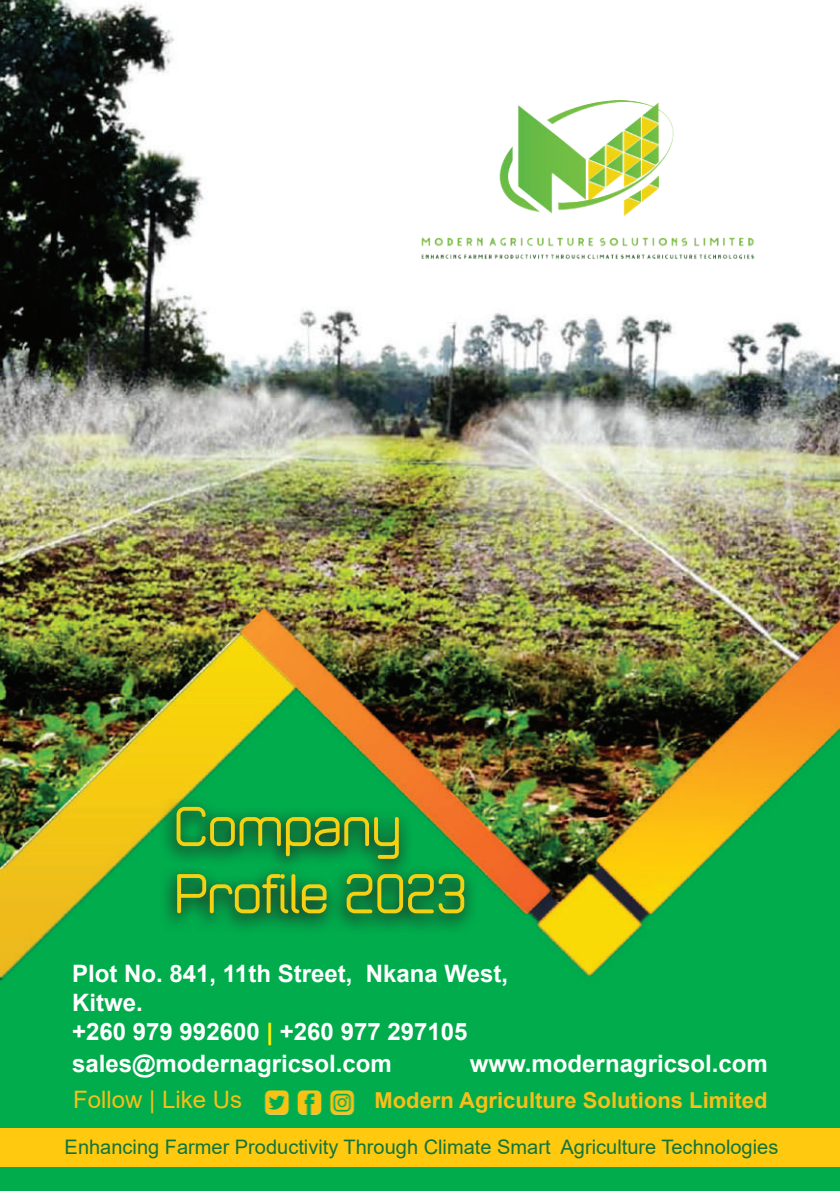
<style>
.page{position:relative;width:840px;height:1191px;background:#fff}
.page>*{position:absolute;margin:0;border:0;box-sizing:border-box;transform-origin:0 0}
.t1{font:56px/67.2px "Zolano Sans BTN";color:#f6d012}
.t2{font:700 24px/28.8px "Arial";color:#fff}
.t3{font:700 24px "Arial";color:#fffefc}
.t4{font:24px "Arial";color:#f7bf19}
.t5{font:700 22px "Arial";color:#f7bf19}
.t6{font:20px "Arial";color:#12743c}
.s1{color:#fff101}
</style>
<div class="page">
<img style="left:1px;top:0;width:838px;height:1191px">
<img style="left:407px;top:101px;width:360px;height:163px">
<svg style="left:159px;top:797px;width:318px;height:137px"></svg>
<div style="left:0;top:1127px;width:839px;height:39px;background:#fec90f"></div>
<img style="left:258px;top:1087px;width:102px;height:30px">
<h1 class="t1" style="left:174px;top:793px;width:294px">Company<br>Profile 2023</h1>
<p class="t2" style="left:72px;top:959px;width:437px">Plot No. 841, 11th Street, Nkana West,<br>Kitwe.<br>+260 979 992600 <span class="s1">|</span> +260 977 297105</p>
<p class="t2" style="left:72px;top:1049px;width:321px">sales@modernagricsol.com</p>
<p class="t3" style="left:469px;top:1046px;width:299px">www.modernagricsol.com</p>
<p class="t4" style="left:73px;top:1082px;width:170px">Follow | Like Us</p>
<p class="t5" style="left:374px;top:1085px;width:394px">Modern Agriculture Solutions Limited</p>
<p class="t6" style="left:65px;top:1133px;width:714px">Enhancing Farmer Productivity Through Climate Smart Agriculture Technologies</p>
</div>
